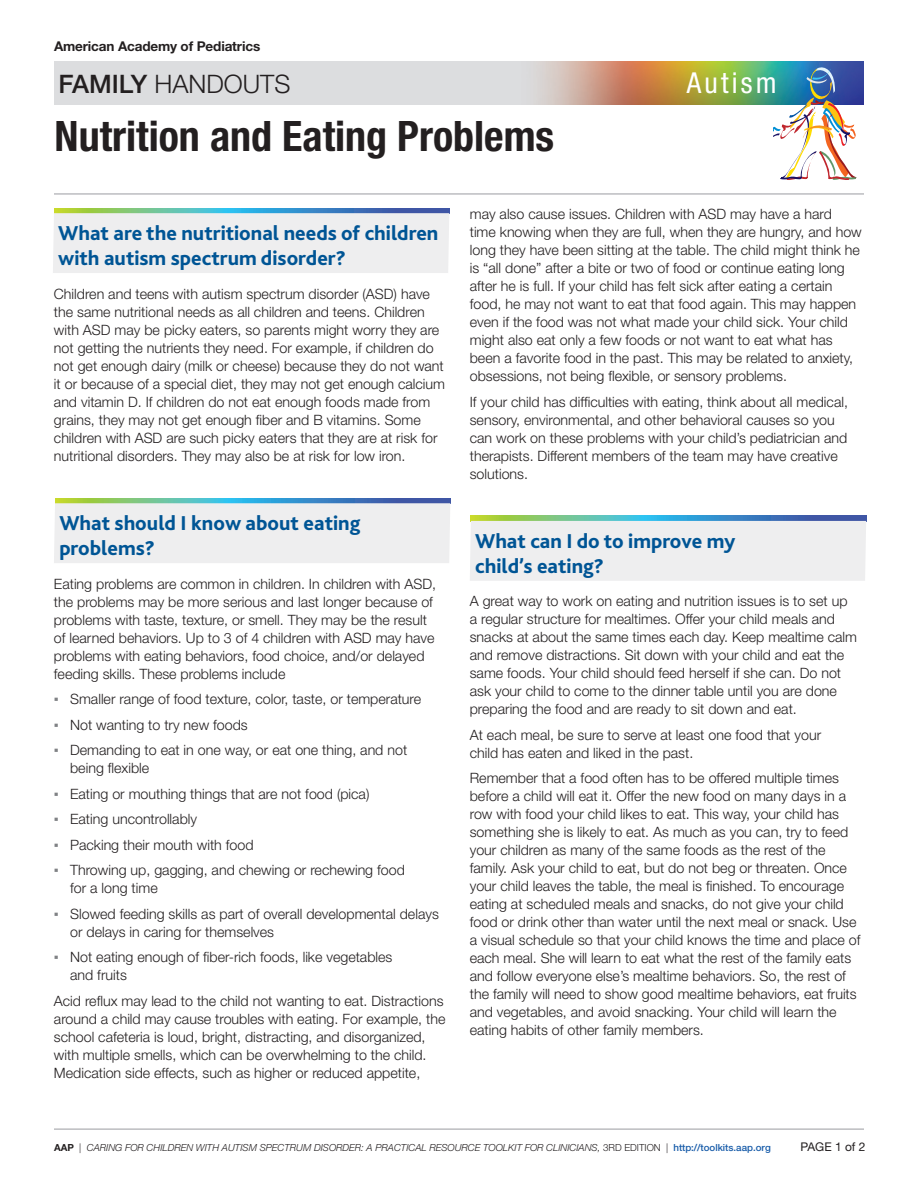
<style>
.page{position:relative;width:918px;height:1188px;background:#fff}
.page>*{position:absolute;margin:0;border:0;box-sizing:border-box;transform-origin:0 0}
.heading{font:700 condensed 42px "Helvetica Neue";color:#231f20}
.t1{font:condensed 28.8px "Helvetica Neue";letter-spacing:.11em;color:#fff}
.t2{font:300 25.5px "Helvetica Neue";color:#231f20}
.Bliss_heads{font:800 21px/25.2px "Bliss 2";color:#005595}
.BODY{font:300 14.25px/18px "Helvetica Neue";color:#231f20}
.t3{font:700 13.5px "Helvetica Neue";letter-spacing:-.01em;color:#231f20}
.t4{font:12px "Helvetica Neue";color:#231f20}
.t5{font:italic 300 9.75px "Helvetica Neue";color:#231f20}
.s1{font-weight:500}
.s2{font-family:"Arial";font-weight:400;color:#808285}
.s3{font-weight:700;font-style:normal}
.s4{font-style:normal}
.s5{font-weight:500;font-style:normal;color:#185ca9}
</style>
<div class="page">
<img style="left:54px;top:62px;width:810px;height:42px">
<hr style="left:54px;top:1128px;width:810px;height:2px;background:#bcbdc0">
<img style="left:773px;top:66px;width:83px;height:114px">
<hr style="left:54px;top:193px;width:810px;height:2px;background:#bcbdc0">
<svg style="left:471px;top:516px;width:395px;height:5px;background:#579fa8"></svg>
<div style="left:470px;top:521px;width:396px;height:60px;background:#eeeeef"></div>
<svg style="left:55px;top:498px;width:395px;height:5px;background:#559ea7"></svg>
<div style="left:54px;top:503px;width:396px;height:60px;background:#eeeeef"></div>
<svg style="left:54px;top:208px;width:395px;height:5px;background:#559ea7"></svg>
<div style="left:53px;top:213px;width:396px;height:60px;background:#eeeeef"></div>
<p class="t3" style="left:54px;top:38px;width:208px">American Academy of Pediatrics</p>
<h3 class="t2" style="left:58px;top:69px;width:233px"><span class="s1">FAMILY</span> HANDOUTS</h3>
<p class="heading" style="left:55px;top:111px;width:501px">Nutrition and Eating Problems</p>
<h2 class="t1" style="left:687px;top:66px;width:91px">Autism</h2>
<p class="Bliss_heads" style="left:58px;top:220px;width:382px">What are the nutritional needs of children with autism spectrum disorder?</p>
<p class="BODY" style="left:54px;top:285px;width:393px">Children and teens with autism spectrum disorder (ASD) have the same nutritional needs as all children and teens. Children with ASD may be picky eaters, so parents might worry they are not getting the nutrients they need. For example, if children do not get enough dairy (milk or cheese) because they do not want it or because of a special diet, they may not get enough calcium and vitamin D. If children do not eat enough foods made from grains, they may not get enough fiber and B vitamins. Some children with ASD are such picky eaters that they are at risk for nutritional disorders. They may also be at risk for low iron.</p>
<p class="Bliss_heads" style="left:59px;top:510px;width:303px">What should I know about eating problems?</p>
<p class="BODY" style="left:54px;top:574px;width:384px">Eating problems are common in children. In children with ASD, the problems may be more serious and last longer because of problems with taste, texture, or smell. They may be the result of learned behaviors. Up to 3 of 4 children with ASD may have problems with eating behaviors, food choice, and/or delayed feeding skills. These problems include</p>
<p class="BODY" style="left:54px;top:690px;width:369px"><span class="s2">▪</span> Smaller range of food texture, color, taste, or temperature</p>
<p class="BODY" style="left:54px;top:715px;width:195px"><span class="s2">▪</span> Not wanting to try new foods</p>
<p class="BODY" style="left:70px;top:741px;width:339px;text-indent:-16px"><span class="s2">▪</span> Demanding to eat in one way, or eat one thing, and not being flexible</p>
<p class="BODY" style="left:54px;top:784px;width:317px"><span class="s2">▪</span> Eating or mouthing things that are not food (pica)</p>
<p class="BODY" style="left:54px;top:810px;width:145px"><span class="s2">▪</span> Eating uncontrollably</p>
<p class="BODY" style="left:54px;top:835px;width:201px"><span class="s2">▪</span> Packing their mouth with food</p>
<p class="BODY" style="left:70px;top:861px;width:336px;text-indent:-16px"><span class="s2">▪</span> Throwing up, gagging, and chewing or rechewing food for a long time</p>
<p class="BODY" style="left:70px;top:904px;width:370px;text-indent:-16px"><span class="s2">▪</span> Slowed feeding skills as part of overall developmental delays or delays in caring for themselves</p>
<p class="BODY" style="left:70px;top:948px;width:324px;text-indent:-16px"><span class="s2">▪</span> Not eating enough of fiber-rich foods, like vegetables and fruits</p>
<p class="BODY" style="left:54px;top:991px;width:393px">Acid reflux may lead to the child not wanting to eat. Distractions around a child may cause troubles with eating. For example, the school cafeteria is loud, bright, distracting, and disorganized, with multiple smells, which can be overwhelming to the child.<br>Medication side effects, such as higher or reduced appetite,</p>
<p class="BODY" style="left:470px;top:205px;width:394px">may also cause issues. Children with ASD may have a hard<br>time knowing when they are full, when they are hungry, and how long they have been sitting at the table. The child might think he is “all done” after a bite or two of food or continue eating long after he is full. If your child has felt sick after eating a certain food, he may not want to eat that food again. This may happen even if the food was not what made your child sick. Your child might also eat only a few foods or not want to eat what has been a favorite food in the past. This may be related to anxiety, obsessions, not being flexible, or sensory problems.</p>
<p class="BODY" style="left:470px;top:392px;width:380px">If your child has difficulties with eating, think about all medical, sensory, environmental, and other behavioral causes so you can work on these problems with your child’s pediatrician and therapists. Different members of the team may have creative solutions.</p>
<p class="Bliss_heads" style="left:475px;top:528px;width:262px">What can I do to improve my child’s eating?</p>
<p class="BODY" style="left:470px;top:592px;width:389px">A great way to work on eating and nutrition issues is to set up a regular structure for mealtimes. Offer your child meals and snacks at about the same times each day. Keep mealtime calm and remove distractions. Sit down with your child and eat the same foods. Your child should feed herself if she can. Do not ask your child to come to the dinner table until you are done preparing the food and are ready to sit down and eat.</p>
<p class="BODY" style="left:470px;top:725px;width:353px">At each meal, be sure to serve at least one food that your child has eaten and liked in the past.</p>
<p class="BODY" style="left:470px;top:769px;width:392px">Remember that a food often has to be offered multiple times before a child will eat it. Offer the new food on many days in a row with food your child likes to eat. This way, your child has something she is likely to eat. As much as you can, try to feed your children as many of the same foods as the rest of the family. Ask your child to eat, but do not beg or threaten. Once your child leaves the table, the meal is finished. To encourage eating at scheduled meals and snacks, do not give your child food or drink other than water until the next meal or snack. Use a visual schedule so that your child knows the time and place of each meal. She will learn to eat what the rest of the family eats and follow everyone else’s mealtime behaviors. So, the rest of the family will need to show good mealtime behaviors, eat fruits and vegetables, and avoid snacking. Your child will learn the eating habits of other family members.</p>
<p class="t5" style="left:54px;top:1142px;width:718px"><span class="s3">AAP</span> <span class="s4">|</span> CARING FOR CHILDREN WITH AUTISM SPECTRUM DISORDER: A PRACTICAL RESOURCE TOOLKIT FOR CLINICIANS, <span class="s4">3RD EDITION |</span> <span class="s5">http://toolkits.aap.org</span></p>
<p class="t4" style="left:801px;top:1140px;width:66px">PAGE 1 of 2</p>
</div>
